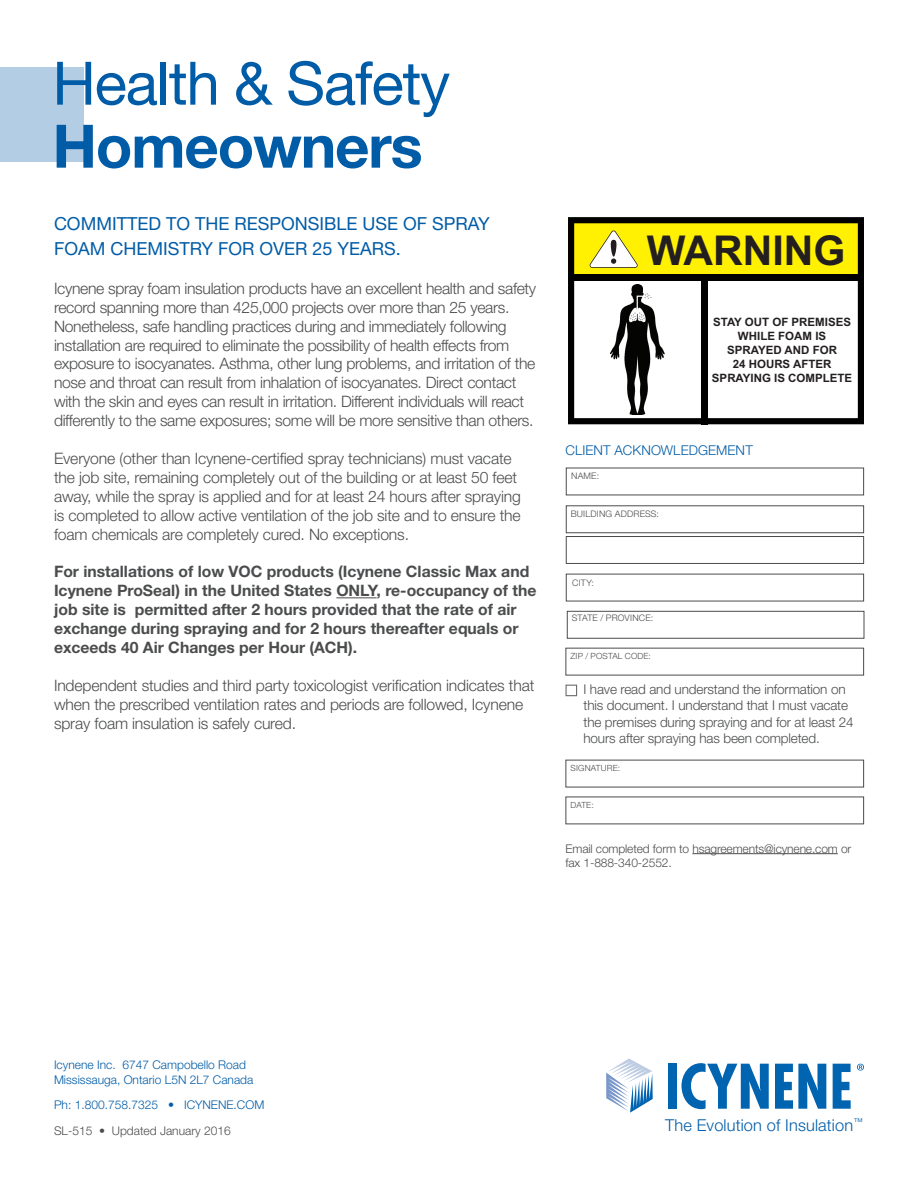
<style>
.page{position:relative;width:918px;height:1188px;background:#fff}
.page>*{position:absolute;margin:0;border:0;box-sizing:border-box;transform-origin:0 0}
.t1{font:60px "Helvetica Neue LT Std";letter-spacing:-.02em;color:#015ca7}
.t2{font:700 60px "Helvetica Neue LT Std";letter-spacing:-.02em;color:#015ca7}
.t3{font:700 41.1px "Arial";color:#231f20}
.t4{font:18px/25.2px "Helvetica Neue LT Std";color:#015ca7}
.t5{font:300 16.35px "Helvetica Neue LT Std";letter-spacing:.01em;color:#015ca7}
.t6{font:300 15.75px/18.9px "Helvetica Neue LT Std";letter-spacing:-.02em;color:#4b4c4d}
.t7{font:700 15.75px/18.9px "Helvetica Neue LT Std";color:#4b4c4d}
.t8{font:300 13.5px/16.2px "Helvetica Neue LT Std";letter-spacing:-.01em;color:#4b4c4d}
.t9{font:300 13.5px "Helvetica Neue LT Std";letter-spacing:.01em;color:#015ca7}
.t10{font:300 12px/14.4px "Helvetica Neue LT Std";color:#015ca7}
.t11{font:300 12px/14.4px "Helvetica Neue LT Std";letter-spacing:-.01em;color:#4b4c4d}
.t12{font:700 11.55px/13.8px "Arial";color:#231f20;text-align:center}
.t13{font:300 9px "Helvetica Neue LT Std";letter-spacing:.02em;color:#4b4c4d}
.t14{font:300 8.55px "Helvetica Neue LT Std";letter-spacing:.025em;color:#4b4c4d}
</style>
<div class="page">
<hr style="left:336px;top:597px;width:41px;height:1px;background:#4b4c4d">
<svg style="left:568px;top:217px;width:296px;height:207px"></svg>
<div style="left:568px;top:275px;width:296px;height:6px;background:#000"></div>
<div style="left:701px;top:276px;width:6px;height:148px;background:#000"></div>
<svg style="left:590px;top:231px;width:48px;height:37px"></svg>
<img style="left:611px;top:285px;width:54px;height:130px">
<svg style="left:630px;top:293px;width:21px;height:28px"></svg>
<div style="left:0;top:68px;width:84px;height:94px;background:#b3cee4"></div>
<div style="left:668px;top:1064px;width:9px;height:45px;background:#0164b0"></div>
<svg style="left:681px;top:1063px;width:88px;height:46px"></svg>
<svg style="left:775px;top:1064px;width:51px;height:45px"></svg>
<svg style="left:833px;top:1064px;width:18px;height:45px"></svg>
<svg style="left:857px;top:1064px;width:7px;height:7px"></svg>
<svg style="left:606px;top:1059px;width:47px;height:54px"></svg>
<div style="left:566px;top:685px;width:11px;height:11px;border:1px solid #6c6d70"></div>
<div style="left:566px;top:505px;width:298px;height:28px;background:#fff;border:1px solid #4b4c4d"></div>
<div style="left:567px;top:611px;width:297px;height:28px;background:#fff;border:1px solid #4b4c4d"></div>
<div style="left:566px;top:536px;width:298px;height:28px;background:#fff;border:1px solid #4b4c4d"></div>
<hr style="left:692px;top:853px;width:146px;height:1px;background:#4b4c4d">
<h1 class="t1" style="left:53px;top:48px;width:399px">Health &amp; Safety</h1>
<h1 class="t2" style="left:53px;top:109px;width:372px">Homeowners</h1>
<p class="t4" style="left:54px;top:211px;width:437px">COMMITTED TO THE RESPONSIBLE USE OF SPRAY<br>FOAM CHEMISTRY FOR OVER 25 YEARS.</p>
<p class="t6" style="left:54px;top:278px;width:484px">Icynene spray foam insulation products have an excellent health and safety record spanning more than 425,000 projects over more than 25 years.<br>Nonetheless, safe handling practices during and immediately following installation are required to eliminate the possibility of health effects from exposure to isocyanates. Asthma, other lung problems, and irritation of the nose and throat can result from inhalation of isocyanates. Direct contact with the skin and eyes can result in irritation. Different individuals will react differently to the same exposures; some will be more sensitive than others.</p>
<p class="t6" style="left:54px;top:449px;width:468px">Everyone (other than Icynene-certified spray technicians) must vacate the job site, remaining completely out of the building or at least 50 feet away, while the spray is applied and for at least 24 hours after spraying is completed to allow active ventilation of the job site and to ensure the foam chemicals are completely cured. No exceptions.</p>
<p class="t7" style="left:54px;top:562px;width:484px">For installations of low VOC products (Icynene Classic Max and Icynene ProSeal) in the United States ONLY, re-occupancy of the job site is permitted after 2 hours provided that the rate of air exchange during spraying and for 2 hours thereafter equals or exceeds 40 Air Changes per Hour (ACH).</p>
<p class="t6" style="left:54px;top:675px;width:482px">Independent studies and third party toxicologist verification indicates that when the prescribed ventilation rates and periods are followed, Icynene spray foam insulation is safely cured.</p>
<h2 class="t3" style="left:647px;top:223px;width:200px">WARNING</h2>
<p class="t12" style="left:712px;top:316px;width:142px">STAY OUT OF PREMISES<br>WHILE FOAM IS<br>SPRAYED AND FOR<br>24 HOURS AFTER<br>SPRAYING IS COMPLETE</p>
<p class="t9" style="left:566px;top:442px;width:189px">CLIENT ACKNOWLEDGEMENT</p>
<p class="t13" style="left:571px;top:471px;width:30px">NAME:</p>
<p class="t13" style="left:571px;top:509px;width:90px">BUILDING ADDRESS:</p>
<p class="t13" style="left:572px;top:577px;width:23px">CITY:</p>
<p class="t13" style="left:572px;top:613px;width:83px">STATE / PROVINCE:</p>
<p class="t14" style="left:571px;top:651px;width:82px">ZIP / POSTAL CODE:</p>
<p class="t8" style="left:584px;top:681px;width:272px">I have read and understand the information on this document. I understand that I must vacate the premises during spraying and for at least 24 hours after spraying has been completed.</p>
<p class="t14" style="left:571px;top:763px;width:51px">SIGNATURE:</p>
<p class="t14" style="left:571px;top:800px;width:25px">DATE:</p>
<p class="t11" style="left:566px;top:841px;width:287px">Email completed form to hsagreements@icynene.com or fax 1-888-340-2552.</p>
<p class="t10" style="left:54px;top:1058px;width:201px">Icynene Inc. 6747 Campobello Road<br>Mississauga, Ontario L5N 2L7 Canada</p>
<p class="t10" style="left:54px;top:1098px;width:212px">Ph: 1.800.758.7325 • ICYNENE.COM</p>
<p class="t11" style="left:54px;top:1123px;width:178px">SL-515 • Updated January 2016</p>
<p class="t5" style="left:665px;top:1115px;width:199px">The Evolution of Insulation<sup>™</sup></p>
</div>
